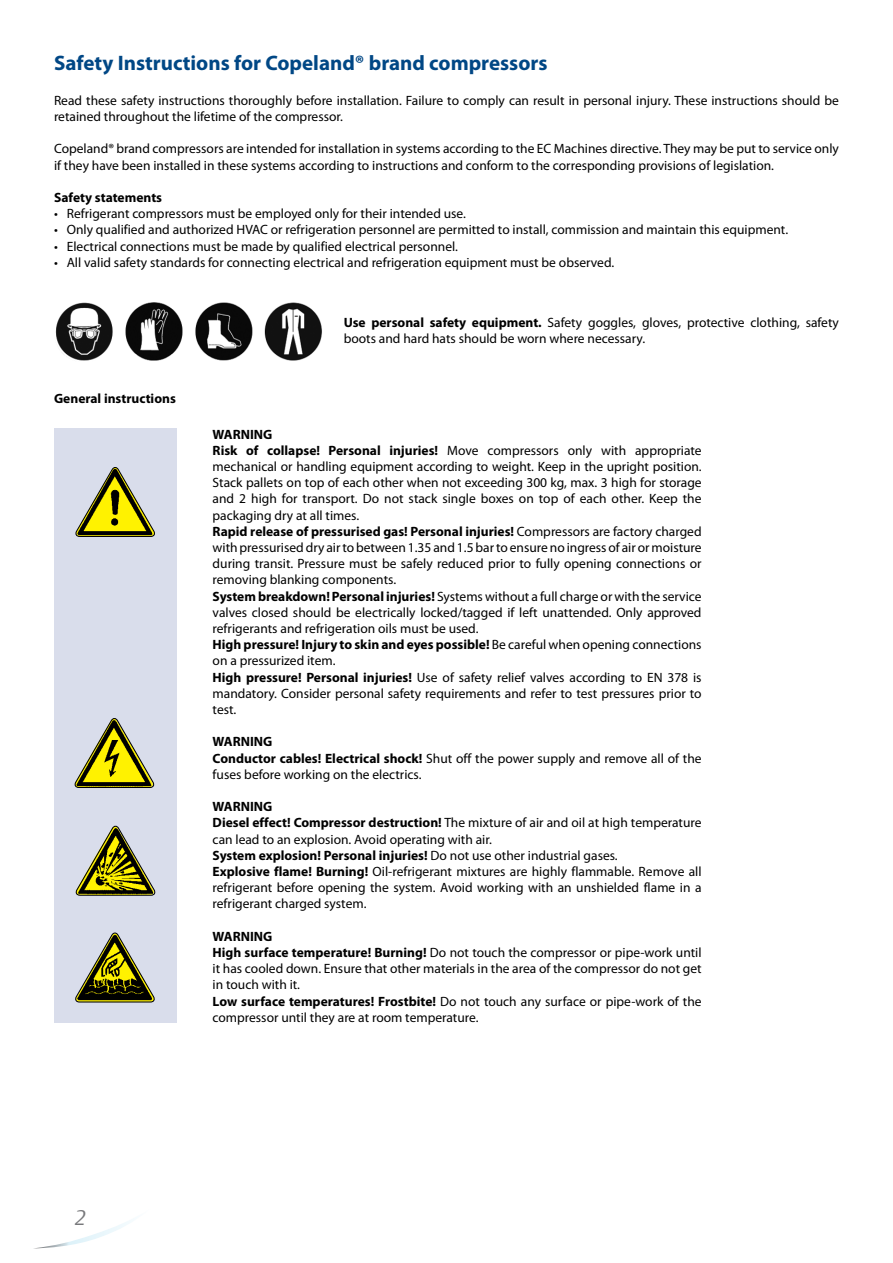
<style>
.page{position:relative;width:893px;height:1263px;background:#fff}
.page>*{position:absolute;margin:0;border:0;box-sizing:border-box;transform-origin:0 0}
.t1{font:700 21px "Myriad Pro";color:#004785}
.t2{font:italic 21px "DTL Argo T Light";color:#77787b}
.t3{font:13.5px/16.2px "Myriad Pro";color:#000}
.t4{font:700 13.5px "Myriad Pro";color:#000}
.s1{font-weight:700}
</style>
<div class="page">
<div style="left:54px;top:428px;width:122px;height:595px;background:#d9ddeb"></div>
<svg style="left:75px;top:467px;width:80px;height:70px"></svg>
<svg style="left:74px;top:718px;width:81px;height:70px"></svg>
<svg style="left:75px;top:825px;width:81px;height:71px"></svg>
<svg style="left:75px;top:932px;width:80px;height:71px"></svg>
<img style="left:55px;top:302px;width:267px;height:59px">
<svg style="left:37px;top:1220px;width:94px;height:28px"></svg>
<h1 class="t1" style="left:54px;top:49px;width:495px">Safety Instructions for Copeland® brand compressors</h1>
<p class="t3" style="left:54px;top:92px;width:786px">Read these safety instructions thoroughly before installation. Failure to comply can result in personal injury. These instructions should be retained throughout the lifetime of the compressor.</p>
<p class="t3" style="left:54px;top:140px;width:786px">Copeland® brand compressors are intended for installation in systems according to the EC Machines directive. They may be put to service only if they have been installed in these systems according to instructions and conform to the corresponding provisions of legislation.</p>
<p class="t4" style="left:54px;top:189px;width:110px">Safety statements</p>
<p class="t3" style="left:54px;top:205px;width:413px">• Refrigerant compressors must be employed only for their intended use.</p>
<p class="t3" style="left:54px;top:221px;width:736px">• Only qualified and authorized HVAC or refrigeration personnel are permitted to install, commission and maintain this equipment.</p>
<p class="t3" style="left:54px;top:238px;width:405px">• Electrical connections must be made by qualified electrical personnel.</p>
<p class="t3" style="left:54px;top:254px;width:562px">• All valid safety standards for connecting electrical and refrigeration equipment must be observed.</p>
<p class="t4" style="left:54px;top:389px;width:123px">General instructions</p>
<p class="t3" style="left:344px;top:314px;width:497px"><span class="s1">Use personal safety equipment.</span> Safety goggles, gloves, protective clothing, safety boots and hard hats should be worn where necessary.</p>
<p class="t3" style="left:213px;top:426px;width:491px"><span class="s1">WARNING<br>Risk of collapse! Personal injuries!</span> Move compressors only with appropriate mechanical or handling equipment according to weight. Keep in the upright position.<br>Stack pallets on top of each other when not exceeding 300 kg, max. 3 high for storage and 2 high for transport. Do not stack single boxes on top of each other. Keep the packaging dry at all times.<br><span class="s1">Rapid release of pressurised gas! Personal injuries!</span> Compressors are factory charged with pressurised dry air to between 1.35 and 1.5 bar to ensure no ingress of air or moisture during transit. Pressure must be safely reduced prior to fully opening connections or removing blanking components.<br><span class="s1">System breakdown! Personal injuries!</span> Systems without a full charge or with the service valves closed should be electrically locked/tagged if left unattended. Only approved refrigerants and refrigeration oils must be used.<br><span class="s1">High pressure! Injury to skin and eyes possible!</span> Be careful when opening connections on a pressurized item.<br><span class="s1">High pressure! Personal injuries!</span> Use of safety relief valves according to EN 378 is mandatory. Consider personal safety requirements and refer to test pressures prior to test.</p>
<p class="t3" style="left:213px;top:733px;width:490px"><span class="s1">WARNING<br>Conductor cables! Electrical shock!</span> Shut off the power supply and remove all of the fuses before working on the electrics.</p>
<p class="t3" style="left:213px;top:798px;width:490px"><span class="s1">WARNING<br>Diesel effect! Compressor destruction!</span> The mixture of air and oil at high temperature can lead to an explosion. Avoid operating with air.<br><span class="s1">System explosion! Personal injuries!</span> Do not use other industrial gases.<br><span class="s1">Explosive flame! Burning!</span> Oil-refrigerant mixtures are highly flammable. Remove all refrigerant before opening the system. Avoid working with an unshielded flame in a refrigerant charged system.</p>
<p class="t3" style="left:213px;top:928px;width:491px"><span class="s1">WARNING<br>High surface temperature! Burning!</span> Do not touch the compressor or pipe-work until it has cooled down. Ensure that other materials in the area of the compressor do not get in touch with it.<br><span class="s1">Low surface temperatures! Frostbite!</span> Do not touch any surface or pipe-work of the compressor until they are at room temperature.</p>
<h1 class="t2" style="left:75px;top:1205px;width:13px">2</h1>
</div>
